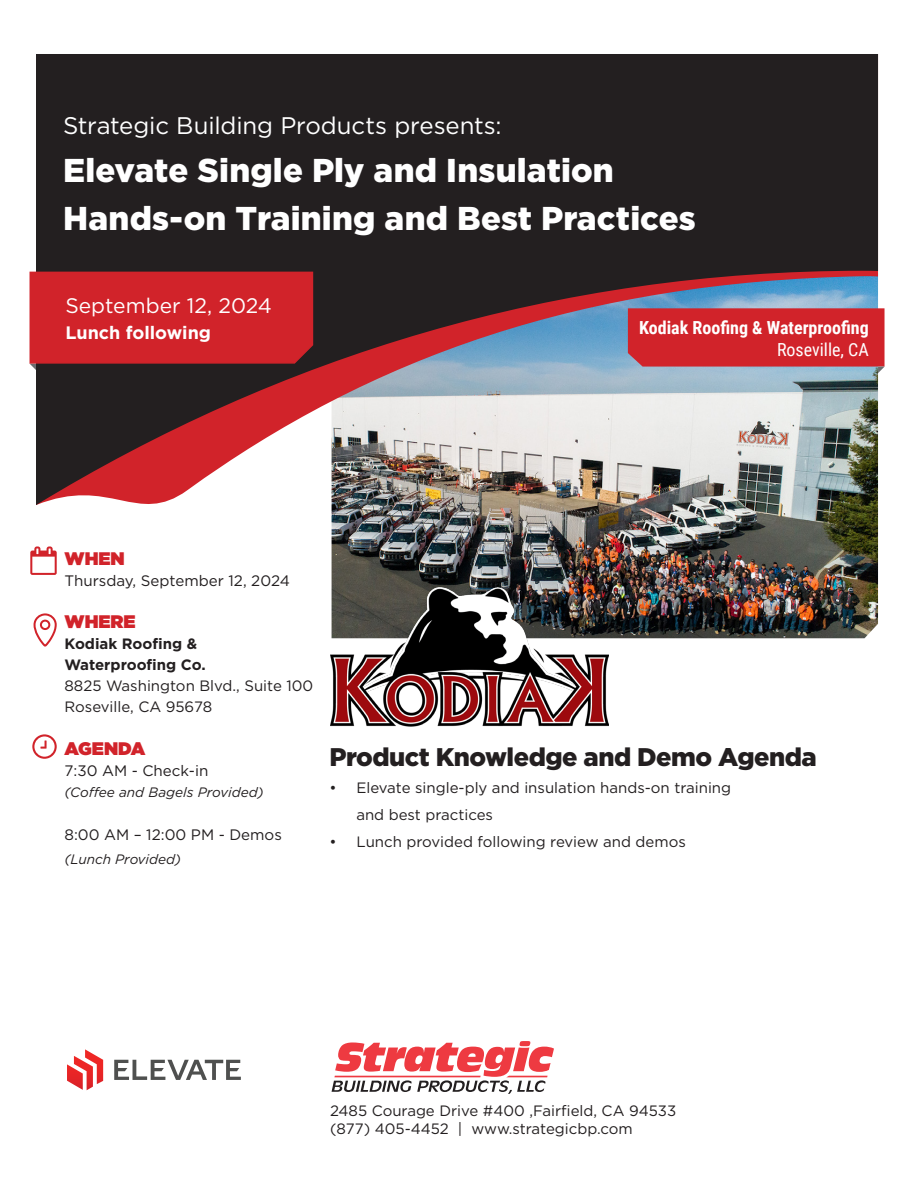
<style>
.page{position:relative;width:918px;height:1188px;background:#fff}
.page>*{position:absolute;margin:0;border:0;box-sizing:border-box;transform-origin:0 0}
.t1{font:900 33px/48px "Gotham";letter-spacing:.005em;color:#fff}
.t2{font:900 25.5px "Gotham";letter-spacing:-.02em;color:#231f20}
.t3{font:24px "Gotham";letter-spacing:-.005em;color:#fff}
.t4{font:21px "Gotham";color:#fff}
.t5{font:900 18.15px "Gotham";color:#d1232a}
.t6{font:700 18px "Roboto Condensed";color:#fff}
.t7{font:700 18px "Gotham";color:#fff}
.t8{font:18px "Roboto Condensed";color:#fff}
.t9{font:15.15px "Gotham";color:#231f20}
.t10{font:15px/27px "Gotham";color:#231f20}
.t11{font:700 15px/21px "Gotham";color:#231f20}
.t12{font:italic 13.65px "Gotham";color:#231f20}
</style>
<div class="page">
<img style="left:332px;top:527px;width:546px;height:111px">
<svg style="left:878px;top:308px;width:7px;height:65px"></svg>
<img style="left:331px;top:505px;width:547px;height:22px">
<svg style="left:36px;top:54px;width:842px;height:451px;background:#5c4b4e"></svg>
<svg style="left:29px;top:271px;width:285px;height:99px;background:#c32329"></svg>
<svg style="left:332px;top:1041px;width:222px;height:53px"></svg>
<svg style="left:32px;top:734px;width:25px;height:25px"></svg>
<svg style="left:30px;top:546px;width:27px;height:29px"></svg>
<svg style="left:33px;top:613px;width:24px;height:33px"></svg>
<svg style="left:67px;top:1049px;width:36px;height:41px"></svg>
<svg style="left:114px;top:1060px;width:127px;height:20px"></svg>
<img style="left:331px;top:585px;width:277px;height:142px">
<p class="t3" style="left:63px;top:110px;width:440px">Strategic Building Products presents:</p>
<p class="t1" style="left:63px;top:145px;width:634px">Elevate Single Ply and Insulation<br>Hands-on Training and Best Practices</p>
<p class="t4" style="left:65px;top:292px;width:208px">September 12, 2024</p>
<p class="t7" style="left:65px;top:321px;width:147px">Lunch following</p>
<p class="t6" style="left:639px;top:315px;width:231px">Kodiak Roofing &amp; Waterproofing</p>
<p class="t8" style="left:777px;top:337px;width:93px">Roseville, CA</p>
<p class="t5" style="left:64px;top:545px;width:62px">WHEN</p>
<p class="t9" style="left:64px;top:571px;width:227px">Thursday, September 12, 2024</p>
<p class="t5" style="left:64px;top:609px;width:73px">WHERE</p>
<p class="t11" style="left:64px;top:634px;width:143px">Kodiak Roofing &amp;<br>Waterproofing Co.</p>
<p class="t10" style="left:64px;top:672px;width:250px">8825 Washington Blvd., Suite 100</p>
<p class="t10" style="left:64px;top:693px;width:149px">Roseville, CA 95678</p>
<p class="t5" style="left:64px;top:735px;width:82px">AGENDA</p>
<p class="t9" style="left:64px;top:761px;width:145px">7:30 AM - Check-in</p>
<p class="t12" style="left:64px;top:784px;width:201px">(Coffee and Bagels Provided)</p>
<p class="t9" style="left:64px;top:825px;width:219px">8:00 AM – 12:00 PM - Demos</p>
<p class="t12" style="left:64px;top:851px;width:118px">(Lunch Provided)</p>
<p class="t2" style="left:329px;top:742px;width:489px">Product Knowledge and Demo Agenda</p>
<p class="t10" style="left:356px;top:774px;width:376px;text-indent:-27px">• Elevate single-ply and insulation hands-on training and best practices</p>
<p class="t10" style="left:329px;top:828px;width:358px">• Lunch provided following review and demos</p>
<p class="t10" style="left:330px;top:1097px;width:348px">2485 Courage Drive #400 ,Fairfield, CA 94533</p>
<p class="t10" style="left:330px;top:1115px;width:304px">(877) 405-4452 | www.strategicbp.com</p>
</div>
